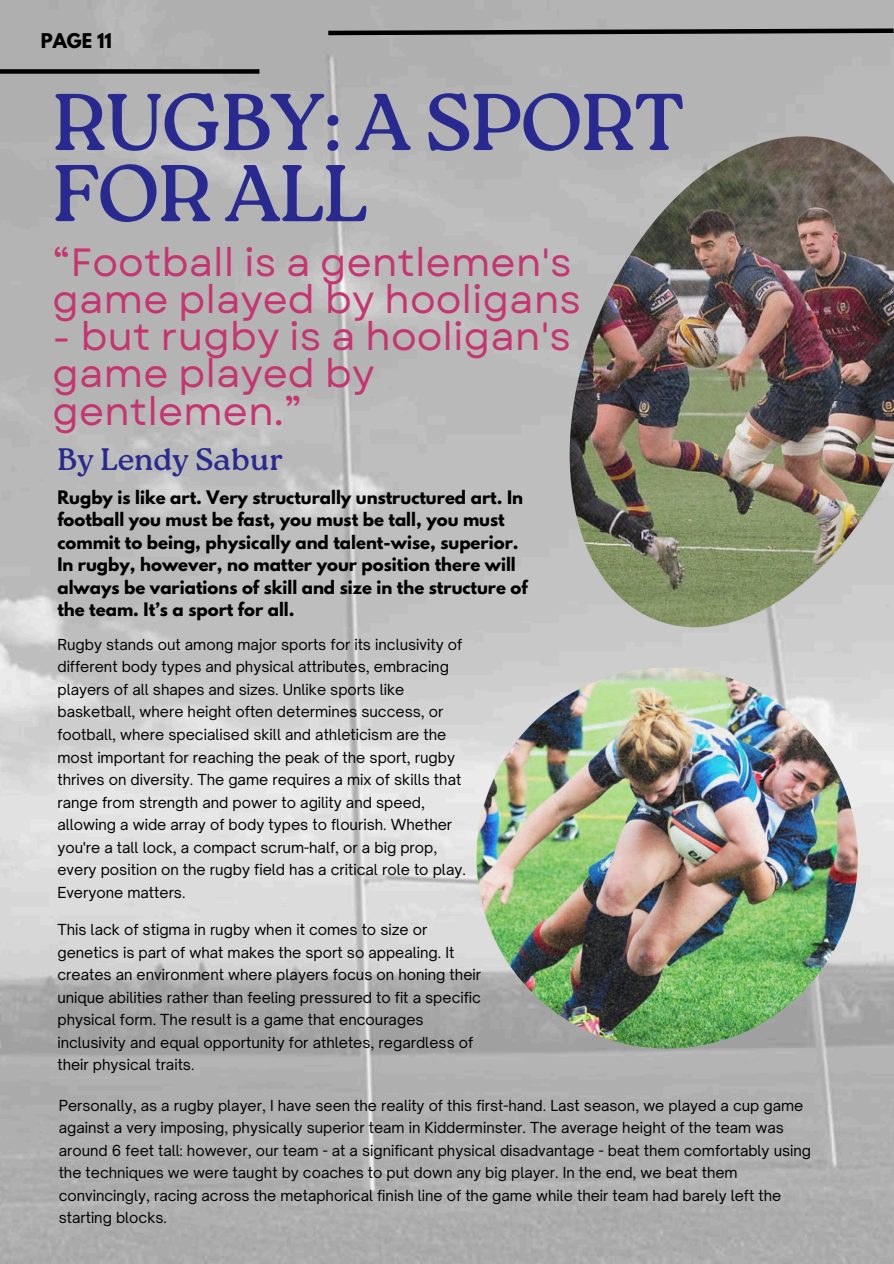
<style>
.page{position:relative;width:894px;height:1264px;background:#fff}
.page>*{position:absolute;margin:0;border:0;box-sizing:border-box;transform-origin:0 0}
.t1{font:80.25px/71.1px "Roca Two";letter-spacing:-.02em;color:#292a8f}
.t2{font:39.3px/37.2px "Garet";color:#c63572}
.t3{font:31.05px "Roca Two";color:#292a8f}
.t4{font:700 18px "League Spartan";color:#000}
.t5{font:700 16.5px/22.5px "League Spartan";color:#000}
.t6{font:14.55px/22.5px "Open Sauce One";color:#000001}
.t7{font:14.55px/22.5px "Open Sauce One";color:#000}
</style>
<div class="page">
<img style="left:0;top:0;width:893px;height:1263px">
<img style="left:569px;top:137px;width:324px;height:490px">
<img style="left:476px;top:667px;width:381px;height:381px">
<div style="left:0;top:69px;width:259px;height:5px;background:#000"></div>
<svg style="left:324px;top:26px;width:569px;height:11px;background:#696969"></svg>
<p class="t4" style="left:41px;top:32px;width:73px">PAGE 11</p>
<h5 class="t1" style="left:53px;top:87px;width:634px">RUGBY: A SPORT<br>FOR ALL</h5>
<p class="t2" style="left:53px;top:244px;width:530px">“Football is a gentlemen's game played by hooligans</p>
<p class="t2" style="left:53px;top:318px;width:519px">- but rugby is a hooligan's game played by gentlemen.”</p>
<p class="t3" style="left:57px;top:441px;width:227px">By Lendy Sabur</p>
<p class="t5" style="left:57px;top:488px;width:471px">Rugby is like art. Very structurally unstructured art. In football you must be fast, you must be tall, you must commit to being, physically and talent-wise, superior.<br>In rugby, however, no matter your position there will always be variations of skill and size in the structure of the team. It’s a sport for all.</p>
<h2 class="t6" style="left:57px;top:633px;width:406px">Rugby stands out among major sports for its inclusivity of different body types and physical attributes, embracing players of all shapes and sizes. Unlike sports like basketball, where height often determines success, or football, where specialised skill and athleticism are the most important for reaching the peak of the sport, rugby thrives on diversity. The game requires a mix of skills that range from strength and power to agility and speed, allowing a wide array of body types to flourish. Whether you're a tall lock, a compact scrum-half, or a big prop,</h2>
<h3 class="t6" style="left:57px;top:858px;width:410px">every position on the rugby field has a critical role to play.<br>Everyone matters.</h3>
<p class="t6" style="left:57px;top:918px;width:425px">This lack of stigma in rugby when it comes to size or genetics is part of what makes the sport so appealing. It creates an environment where players focus on honing their unique abilities rather than feeling pressured to fit a specific physical form. The result is a game that encourages inclusivity and equal opportunity for athletes, regardless of their physical traits.</p>
<p class="t7" style="left:59px;top:1093px;width:753px">Personally, as a rugby player, I have seen the reality of this first-hand. Last season, we played a cup game against a very imposing, physically superior team in Kidderminster. The average height of the team was around 6 feet tall: however, our team - at a significant physical disadvantage - beat them comfortably using the techniques we were taught by coaches to put down any big player. In the end, we beat them convincingly, racing across the metaphorical finish line of the game while their team had barely left the starting blocks.</p>
</div>
